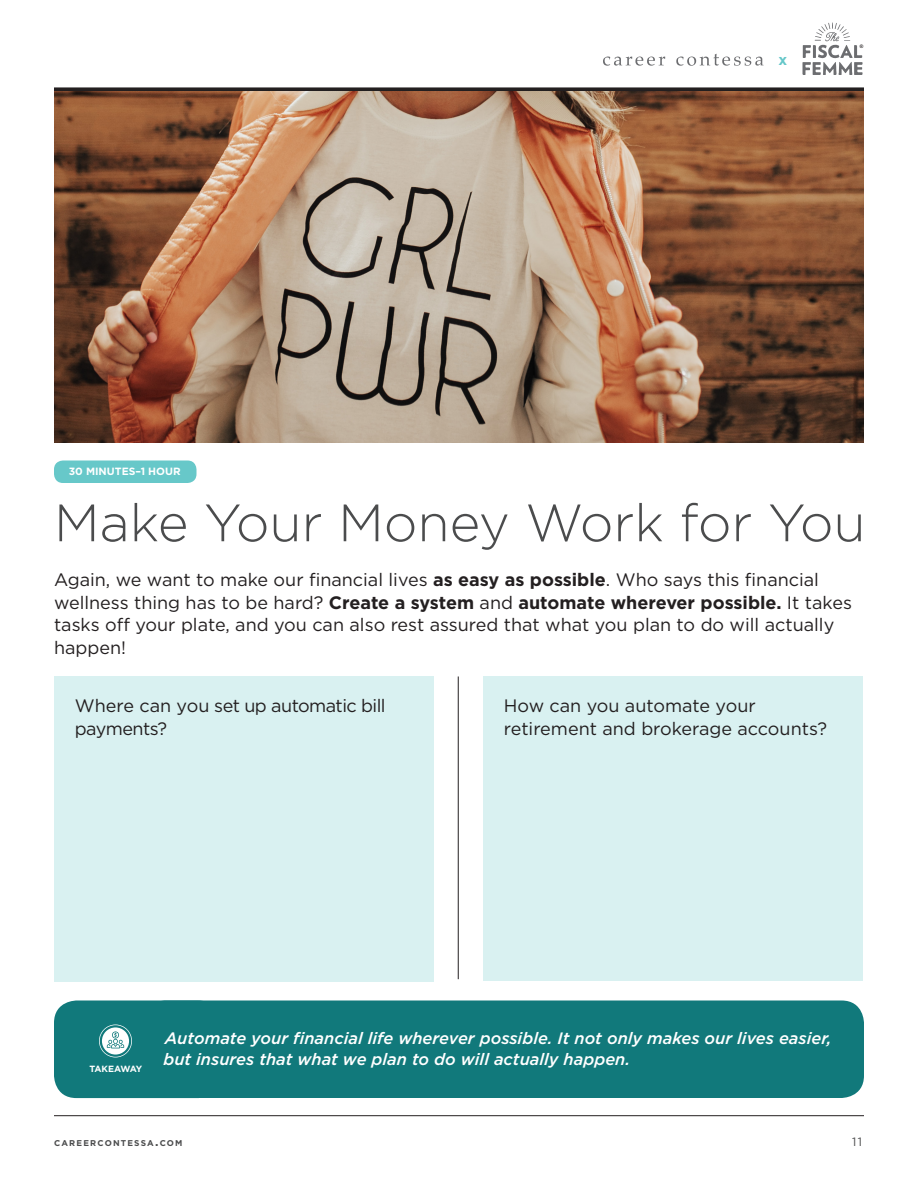
<style>
.page{position:relative;width:918px;height:1188px;background:#fff}
.page>*{position:absolute;margin:0;border:0;box-sizing:border-box;transform-origin:0 0}
.t1{font:300 52.5px "Gotham";color:#4b4c4d}
.t2{font:18px/22.5px "Gotham";color:#231f20}
.t3{font:18px/22.5px "Gotham";letter-spacing:-.03em;color:#231f20}
.t4{font:italic 500 16.5px/21px "Gotham";color:#fff}
.t5{font:700 15px "Gotham";color:#65c7c9}
.t6{font:12px "Gotham";color:#4b4c4d}
.t7{font:700 10.5px "Gotham";color:#fff}
.t8{font:700 9px "Gotham";letter-spacing:-.09em;color:#fff}
.t9{font:700 8.4px "Gotham";letter-spacing:.145em;color:#4b4c4d}
.t10{font:700 4.8px "Tw Cen";color:#231f20}
.s1{font-weight:700}
.s2{font-size:12px}
</style>
<div class="page">
<hr style="left:54px;top:1115px;width:810px;height:1px;background:#231f20">
<div style="left:54px;top:87px;width:810px;height:5px;background:#231f20"></div>
<svg style="left:603px;top:57px;width:62px;height:9px"></svg>
<svg style="left:676px;top:54px;width:88px;height:12px"></svg>
<svg style="left:802px;top:22px;width:61px;height:53px"></svg>
<img style="left:54px;top:92px;width:810px;height:350px">
<div style="left:483px;top:676px;width:379px;height:305px;background:#d9f1f1"></div>
<hr style="left:458px;top:676px;width:1px;height:303px;background:#231f20">
<div style="left:54px;top:460px;width:142px;height:23px;background:#67c8c9;border-radius:9px"></div>
<div style="left:54px;top:1000px;width:166px;height:98px;background:#11797b;border-radius:22px"></div>
<svg style="left:99px;top:1024px;width:33px;height:34px"></svg>
<div style="left:142px;top:1000px;width:722px;height:98px;background:#11797b;border-radius:22px"></div>
<div style="left:54px;top:676px;width:380px;height:306px;background:#d9f1f1"></div>
<p class="t7" style="left:69px;top:465px;width:114px">30 MINUTES–1 HOUR</p>
<p class="t5" style="left:778px;top:51px;width:10px">x</p>
<p class="t10" style="left:860px;top:44px;width:5px">®</p>
<p class="t1" style="left:54px;top:494px;width:813px">Make Your Money Work for You</p>
<p class="t2" style="left:54px;top:568px;width:800px">Again, we want to make our financial lives <span class="s1">as easy as possible</span>. Who says this financial wellness thing has to be hard? <span class="s1">Create a system</span> and <span class="s1">automate wherever possible.</span> It takes tasks off your plate, and you can also rest assured that what you plan to do will actually happen!</p>
<p class="t3" style="left:75px;top:694px;width:312px">Where can you set up automatic bill payments?</p>
<p class="t2" style="left:504px;top:694px;width:325px">How can you automate your retirement and brokerage accounts?</p>
<p class="t8" style="left:89px;top:1064px;width:54px">TAKEAWAY</p>
<p class="t4" style="left:163px;top:1027px;width:670px">Automate your financial life wherever possible. It not only makes our lives easier, but insures that what we plan to do will actually happen.</p>
<p class="t9" style="left:54px;top:1138px;width:130px">CAREERCONTESSA<span class="s2">.</span>COM</p>
<p class="t6" style="left:852px;top:1135px;width:11px">11</p>
</div>
